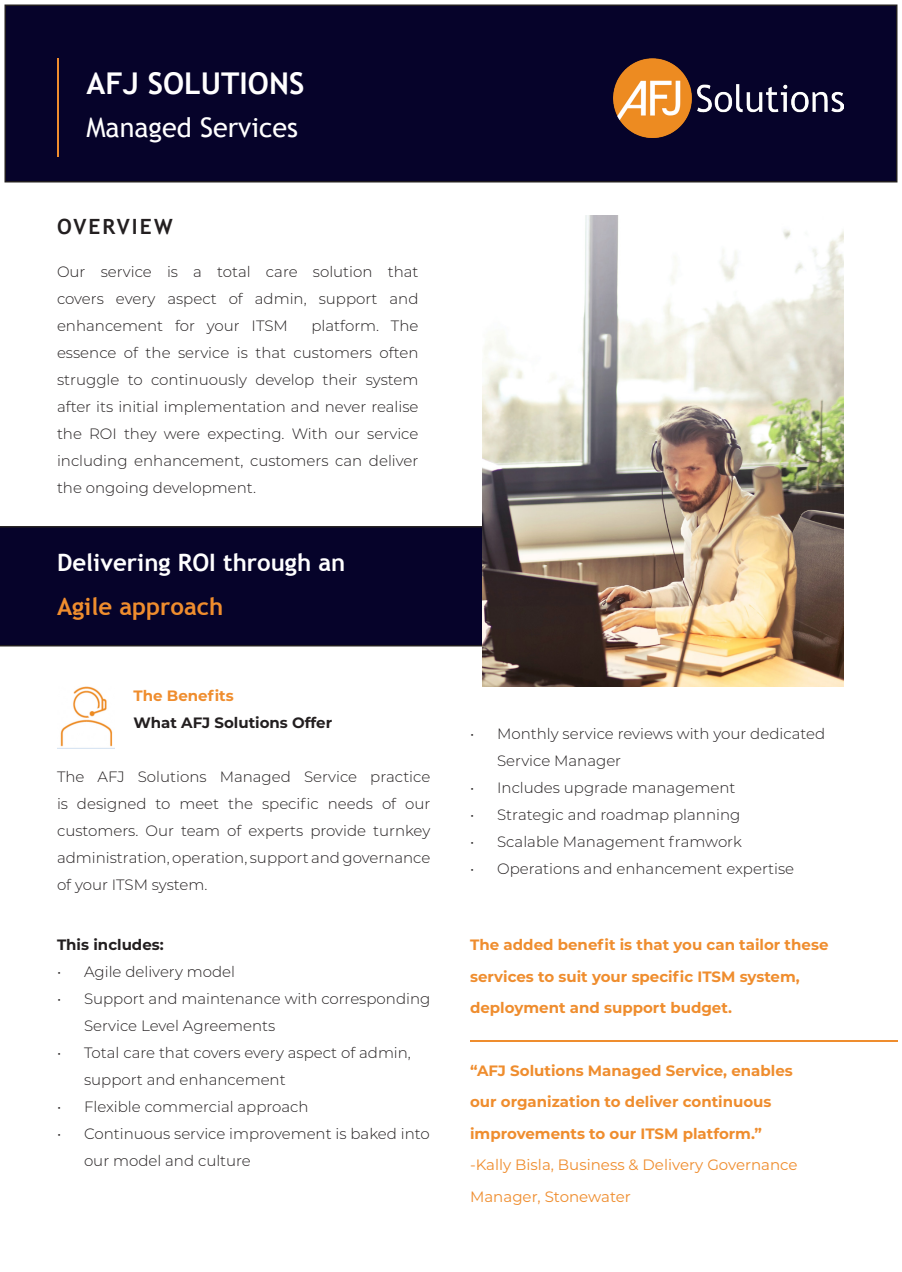
<style>
.page{position:relative;width:902px;height:1272px;background:#fff}
.page>*{position:absolute;margin:0;border:0;box-sizing:border-box;transform-origin:0 0}
.t1{font:700 30px "Trebuchet MS";color:#fff}
.t2{font:27px "Trebuchet MS";color:#fff}
.t3{font:700 24px "Trebuchet MS";color:#fff}
.t4{font:700 24px "Trebuchet MS";color:#ef8d2e}
.t5{font:700 21px "Trebuchet MS";letter-spacing:.095em;color:#231f20}
.t6{font:300 15px/27px "Montserrat";color:#231f20}
.t7{font:700 15px/31.5px "Montserrat";color:#ef8d2e}
.t8{font:15px/31.5px "Montserrat";color:#ef8d2e}
.t9{font:700 15px "Montserrat";color:#231f20}
</style>
<div class="page">
<div style="left:0;top:526px;width:482px;height:120px;background:#06032a"></div>
<div style="left:5px;top:5px;width:892px;height:177px;background:#06032a"></div>
<div style="left:4px;top:5px;width:893px;height:177px;border:2px solid #231f20"></div>
<hr style="left:57px;top:58px;width:2px;height:99px;background:#ef8d2e">
<img style="left:482px;top:216px;width:361px;height:471px">
<hr style="left:470px;top:1041px;width:427px;height:1px;background:#ef8d2e">
<img style="left:60px;top:687px;width:53px;height:60px">
<img style="left:613px;top:59px;width:230px;height:78px">
<p class="t1" style="left:86px;top:64px;width:219px">AFJ SOLUTIONS</p>
<p class="t2" style="left:86px;top:112px;width:213px">Managed Services</p>
<p class="t5" style="left:57px;top:214px;width:117px">OVERVIEW</p>
<p class="t6" style="left:57px;top:258px;width:363px;text-align:justify">Our service is a total care solution that covers every aspect of admin, support and enhancement for your ITSM</p>
<p class="t6" style="left:57px;top:312px;width:363px;text-align:justify;text-indent:254px">platform. The essence of the service is that customers often struggle to continuously develop their system after its initial implementation and never realise the ROI they were expecting. With our service including enhancement, customers can deliver the ongoing development.</p>
<p class="t3" style="left:57px;top:548px;width:290px">Delivering ROI through an</p>
<p class="t4" style="left:57px;top:591px;width:168px">Agile approach</p>
<p class="t7" style="left:133px;top:679px;width:102px">The Benefits</p>
<p class="t9" style="left:133px;top:712px;width:200px">What AFJ Solutions Offer</p>
<p class="t6" style="left:57px;top:763px;width:375px;text-align:justify">The AFJ Solutions Managed Service practice is designed to meet the specific needs of our customers. Our team of experts provide turnkey administration, operation, support and governance of your ITSM system.</p>
<p class="t9" style="left:57px;top:934px;width:108px">This includes:</p>
<p class="t6" style="left:57px;top:958px;width:180px">• Agile delivery model</p>
<p class="t6" style="left:84px;top:985px;width:348px;text-indent:-27px">• Support and maintenance with corresponding<br>Service Level Agreements</p>
<p class="t6" style="left:84px;top:1039px;width:328px;text-indent:-27px">• Total care that covers every aspect of admin, support and enhancement</p>
<p class="t6" style="left:57px;top:1093px;width:253px">• Flexible commercial approach</p>
<p class="t6" style="left:84px;top:1120px;width:347px;text-indent:-27px">• Continuous service improvement is baked into our model and culture</p>
<p class="t6" style="left:497px;top:720px;width:330px;text-indent:-27px">• Monthly service reviews with your dedicated<br>Service Manager</p>
<p class="t6" style="left:470px;top:774px;width:267px">• Includes upgrade management</p>
<p class="t6" style="left:470px;top:801px;width:272px">• Strategic and roadmap planning</p>
<p class="t6" style="left:470px;top:828px;width:273px">• Scalable Management framwork</p>
<p class="t6" style="left:470px;top:855px;width:326px">• Operations and enhancement expertise</p>
<p class="t7" style="left:470px;top:928px;width:360px">The added benefit is that you can tailor these services to suit your specific ITSM system, deployment and support budget.</p>
<p class="t7" style="left:470px;top:1054px;width:324px">“AFJ Solutions Managed Service, enables our organization to deliver continuous improvements to our ITSM platform.”</p>
<p class="t8" style="left:470px;top:1149px;width:329px">-Kally Bisla, Business &amp; Delivery Governance<br>Manager, Stonewater</p>
</div>
